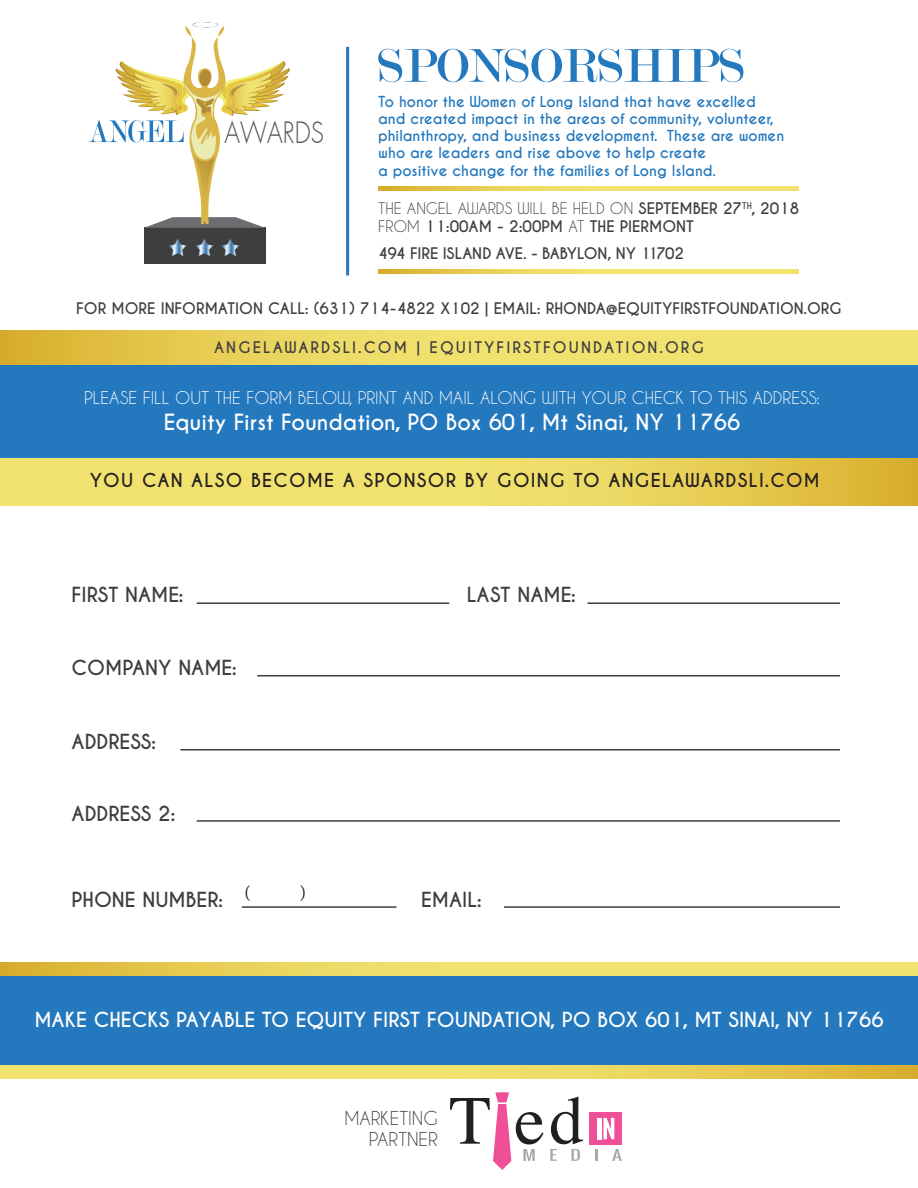
<style>
.page{position:relative;width:918px;height:1188px;background:#fff}
.page>*{position:absolute;margin:0;border:0;box-sizing:border-box;transform-origin:0 0}
.t1{font:300 28.8px "Futura";color:#57585a;scale:.85 1}
.t2{font:700 21px "Caviar Dreams";color:#fff}
.t3{font:700 19.5px "Caviar Dreams";color:#3e3e3f}
.t4{font:700 19.5px "Caviar Dreams";color:#fff}
.t5{font:700 18px "Caviar Dreams";letter-spacing:.07em;color:#231f20}
.t6{font:18px "Caviar Dreams";color:#3e3e3f}
.t7{font:18px "Minion Pro";color:#231f20}
.t8{font:16.5px "Caviar Dreams";color:#fff}
.t9{font:700 15px "Caviar Dreams";color:#3e3e3f}
.t10{font:15px "Caviar Dreams";color:#3e3e3f}
.t11{font:700 15px "Caviar Dreams";letter-spacing:.14em;color:#3e3e3f}
.t12{font:700 14.25px/17.1px "Caviar Dreams";color:#2478bd}
.s1{font-weight:700}
.s2{font-weight:400}
</style>
<div class="page">
<div style="left:0;top:357px;width:918px;height:144px;background:#2478bd"></div>
<div style="left:0;top:969px;width:918px;height:109px;background:#2478bd"></div>
<hr style="left:197px;top:602px;width:252px;height:2px;background:#3e3e3f">
<hr style="left:257px;top:675px;width:583px;height:1px;background:#3e3e3f">
<hr style="left:180px;top:749px;width:660px;height:2px;background:#3e3e3f">
<hr style="left:197px;top:820px;width:643px;height:2px;background:#3e3e3f">
<hr style="left:242px;top:906px;width:154px;height:2px;background:#3e3e3f">
<hr style="left:504px;top:906px;width:336px;height:2px;background:#3e3e3f">
<hr style="left:588px;top:602px;width:252px;height:2px;background:#3e3e3f">
<svg style="left:0;top:331px;width:918px;height:33px;background:#ebd761"></svg>
<svg style="left:378px;top:187px;width:421px;height:3px"></svg>
<svg style="left:378px;top:270px;width:421px;height:4px;background:#ebd661"></svg>
<svg style="left:0;top:458px;width:918px;height:47px;background:#ebd761"></svg>
<svg style="left:0;top:963px;width:918px;height:13px;background:#ebd761"></svg>
<svg style="left:0;top:1065px;width:918px;height:13px;background:#ebd761"></svg>
<div style="left:144px;top:228px;width:121px;height:36px;background:#3e3e3f"></div>
<svg style="left:89px;top:22px;width:201px;height:206px"></svg>
<svg style="left:221px;top:239px;width:19px;height:17px"></svg>
<svg style="left:195px;top:239px;width:19px;height:17px"></svg>
<svg style="left:169px;top:239px;width:18px;height:17px"></svg>
<svg style="left:378px;top:49px;width:365px;height:33px"></svg>
<hr style="left:346px;top:47px;width:3px;height:228px;background:#2478bd">
<div style="left:589px;top:1112px;width:33px;height:32px;background:#ef4f97"></div>
<hr style="left:597px;top:1118px;width:4px;height:21px;background:#fff">
<svg style="left:603px;top:1118px;width:11px;height:21px"></svg>
<svg style="left:450px;top:1092px;width:93px;height:78px"></svg>
<svg style="left:550px;top:1097px;width:33px;height:64px"></svg>
<svg style="left:595px;top:1149px;width:3px;height:12px"></svg>
<svg style="left:612px;top:1149px;width:10px;height:12px"></svg>
<h1 class="t1" style="left:224px;top:114px;width:119px">AWARDS</h1>
<p class="t12" style="left:378px;top:94px;width:408px">To honor the Women of Long Island that have excelled and created impact in the areas of community, volunteer, philanthropy, and business development. These are women who are leaders and rise above to help create<br>a positive change for the families of Long Island.</p>
<p class="t10" style="left:378px;top:199px;width:423px">THE ANGEL AWARDS WILL BE HELD ON <span class="s1">SEPTEMBER 27</span><sup>TH</sup><span class="s1">, 2018</span></p>
<p class="t9" style="left:378px;top:217px;width:317px"><span class="s2">FROM</span> 11:00AM - 2:00PM <span class="s2">AT</span> THE PIERMONT</p>
<p class="t9" style="left:378px;top:244px;width:307px">494 FIRE ISLAND AVE. - BABYLON, NY 11702</p>
<p class="t9" style="left:76px;top:299px;width:767px">FOR MORE INFORMATION CALL: (631) 714-4822 X102 | EMAIL: RHONDA@EQUITYFIRSTFOUNDATION.ORG</p>
<p class="t11" style="left:214px;top:339px;width:491px">ANGELAWARDSLI.COM | EQUITYFIRSTFOUNDATION.ORG</p>
<p class="t8" style="left:84px;top:388px;width:737px">PLEASE FILL OUT THE FORM BELOW, PRINT AND MAIL ALONG WITH YOUR CHECK TO THIS ADDRESS:</p>
<p class="t2" style="left:164px;top:409px;width:578px">Equity First Foundation, PO Box 601, Mt Sinai, NY 11766</p>
<p class="t5" style="left:90px;top:470px;width:731px">YOU CAN ALSO BECOME A SPONSOR BY GOING TO ANGELAWARDSLI.COM</p>
<p class="t3" style="left:72px;top:583px;width:114px">FIRST NAME:</p>
<p class="t3" style="left:467px;top:583px;width:111px">LAST NAME:</p>
<p class="t3" style="left:72px;top:656px;width:167px">COMPANY NAME:</p>
<p class="t3" style="left:72px;top:730px;width:86px">ADDRESS:</p>
<p class="t3" style="left:72px;top:801px;width:106px">ADDRESS 2:</p>
<p class="t7" style="left:245px;top:880px;width:8px">(</p>
<p class="t7" style="left:300px;top:880px;width:8px">)</p>
<p class="t3" style="left:72px;top:888px;width:153px">PHONE NUMBER:</p>
<p class="t3" style="left:421px;top:888px;width:62px">EMAIL:</p>
<p class="t4" style="left:34px;top:1008px;width:851px">MAKE CHECKS PAYABLE TO EQUITY FIRST FOUNDATION, PO BOX 601, MT SINAI, NY 11766</p>
<p class="t6" style="left:344px;top:1107px;width:95px">MARKETING</p>
<p class="t6" style="left:369px;top:1129px;width:70px">PARTNER</p>
</div>
